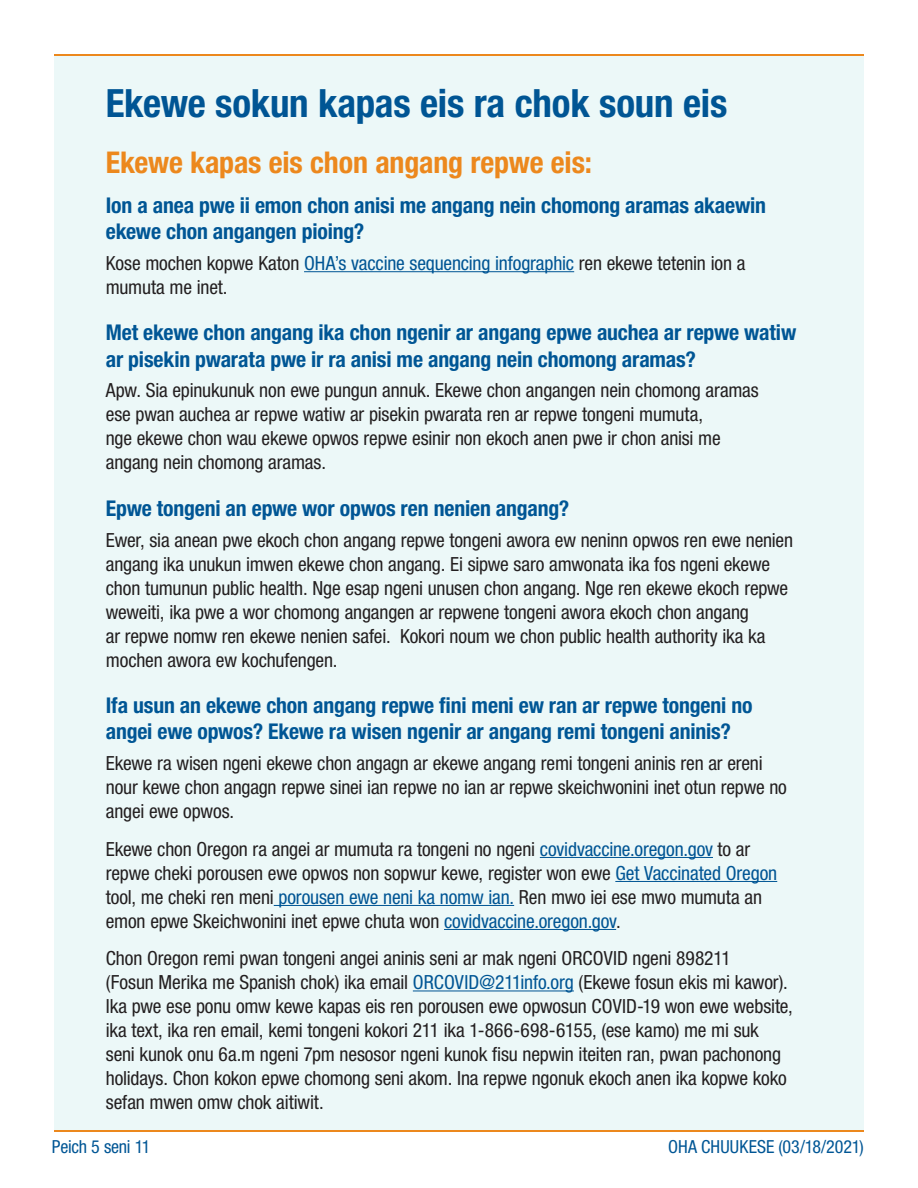
<style>
.page{position:relative;width:918px;height:1188px;background:#fff}
.page>*{position:absolute;margin:0;border:0;box-sizing:border-box;transform-origin:0 0}
.t1{font:700 condensed 39px "Helvetica Neue LT Std";letter-spacing:-.005em;color:#005594}
.t2{font:700 condensed 30px "Helvetica Neue LT Std";letter-spacing:-.005em;color:#ec881d}
.q{font:700 condensed 21.75px/26.2px "Helvetica Neue LT Std";letter-spacing:-.01em;color:#005695}
.a{font:condensed 19.5px/24px "Helvetica Neue LT Std";letter-spacing:-.01em;color:#231f20}
.t3{font:condensed 18px "Helvetica Neue LT Std";color:#005695}
.s1{color:#005594}
</style>
<div class="page">
<div style="left:54px;top:56px;width:810px;height:1074px;background:#ecf8f8"></div>
<hr style="left:54px;top:54px;width:810px;height:2px;background:#ec881d">
<hr style="left:54px;top:1130px;width:810px;height:1px;background:#ec881d">
<hr style="left:304px;top:271px;width:270px;height:1px;background:#005594">
<hr style="left:540px;top:857px;width:173px;height:1px;background:#005594">
<hr style="left:615px;top:881px;width:162px;height:1px;background:#005594">
<hr style="left:274px;top:905px;width:240px;height:1px;background:#005594">
<hr style="left:444px;top:929px;width:172px;height:1px;background:#005594">
<hr style="left:413px;top:990px;width:161px;height:1px;background:#005594">
<p class="t1" style="left:106px;top:79px;width:623px">Ekewe sokun kapas eis ra chok soun eis</p>
<p class="t2" style="left:106px;top:144px;width:488px">Ekewe kapas eis chon angang repwe eis:</p>
<p class="q" style="left:106px;top:192px;width:662px">Ion a anea pwe ii emon chon anisi me angang nein chomong aramas akaewin ekewe chon angangen pioing?</p>
<p class="a" style="left:106px;top:251px;width:641px">Kose mochen kopwe Katon <span class="s1">OHA’s vaccine sequencing infographic</span> ren ekewe tetenin ion a mumuta me inet.</p>
<p class="q" style="left:106px;top:319px;width:692px">Met ekewe chon angang ika chon ngenir ar angang epwe auchea ar repwe watiw ar pisekin pwarata pwe ir ra anisi me angang nein chomong aramas?</p>
<p class="a" style="left:106px;top:378px;width:655px">Apw. Sia epinukunuk non ewe pungun annuk. Ekewe chon angangen nein chomong aramas ese pwan auchea ar repwe watiw ar pisekin pwarata ren ar repwe tongeni mumuta,<br>nge ekewe chon wau ekewe opwos repwe esinir non ekoch anen pwe ir chon anisi me angang nein chomong aramas.</p>
<p class="q" style="left:106px;top:495px;width:465px">Epwe tongeni an epwe wor opwos ren nenien angang?</p>
<p class="a" style="left:106px;top:527px;width:689px">Ewer, sia anean pwe ekoch chon angang repwe tongeni awora ew neninn opwos ren ewe nenien angang ika unukun imwen ekewe chon angang. Ei sipwe saro amwonata ika fos ngeni ekewe chon tumunun public health. Nge esap ngeni unusen chon angang. Nge ren ekewe ekoch repwe weweiti, ika pwe a wor chomong angangen ar repwene tongeni awora ekoch chon angang<br>ar repwe nomw ren ekewe nenien safei. Kokori noum we chon public health authority ika ka mochen awora ew kochufengen.</p>
<p class="q" style="left:106px;top:692px;width:648px">Ifa usun an ekewe chon angang repwe fini meni ew ran ar repwe tongeni no angei ewe opwos? Ekewe ra wisen ngenir ar angang remi tongeni aninis?</p>
<p class="a" style="left:106px;top:751px;width:683px">Ekewe ra wisen ngeni ekewe chon angagn ar ekewe angang remi tongeni aninis ren ar ereni nour kewe chon angagn repwe sinei ian repwe no ian ar repwe skeichwonini inet otun repwe no angei ewe opwos.</p>
<p class="a" style="left:106px;top:836px;width:673px">Ekewe chon Oregon ra angei ar mumuta ra tongeni no ngeni <span class="s1">covidvaccine.oregon.gov</span> to ar repwe cheki porousen ewe opwos non sopwur kewe, register won ewe <span class="s1">Get Vaccinated Oregon </span>tool, me cheki ren meni <span class="s1">porousen ewe neni ka nomw ian.</span> Ren mwo iei ese mwo mumuta an emon epwe Skeichwonini inet epwe chuta won <span class="s1">covidvaccine.oregon.gov</span>.</p>
<p class="a" style="left:106px;top:946px;width:689px">Chon Oregon remi pwan tongeni angei aninis seni ar mak ngeni ORCOVID ngeni 898211<br>(Fosun Merika me Spanish chok) ika email <span class="s1">ORCOVID@211info.org</span> (Ekewe fosun ekis mi kawor).<br>Ika pwe ese ponu omw kewe kapas eis ren porousen ewe opwosun COVID-19 won ewe website, ika text, ika ren email, kemi tongeni kokori 211 ika 1-866-698-6155, (ese kamo) me mi suk<br>seni kunok onu 6a.m ngeni 7pm nesosor ngeni kunok fisu nepwin iteiten ran, pwan pachonong holidays. Chon kokon epwe chomong seni akom. Ina repwe ngonuk ekoch anen ika kopwe koko sefan mwen omw chok aitiwit.</p>
<p class="t3" style="left:52px;top:1137px;width:100px">Peich 5 seni 11</p>
<p class="t3" style="left:668px;top:1137px;width:197px">OHA CHUUKESE (03/18/2021)</p>
</div>
